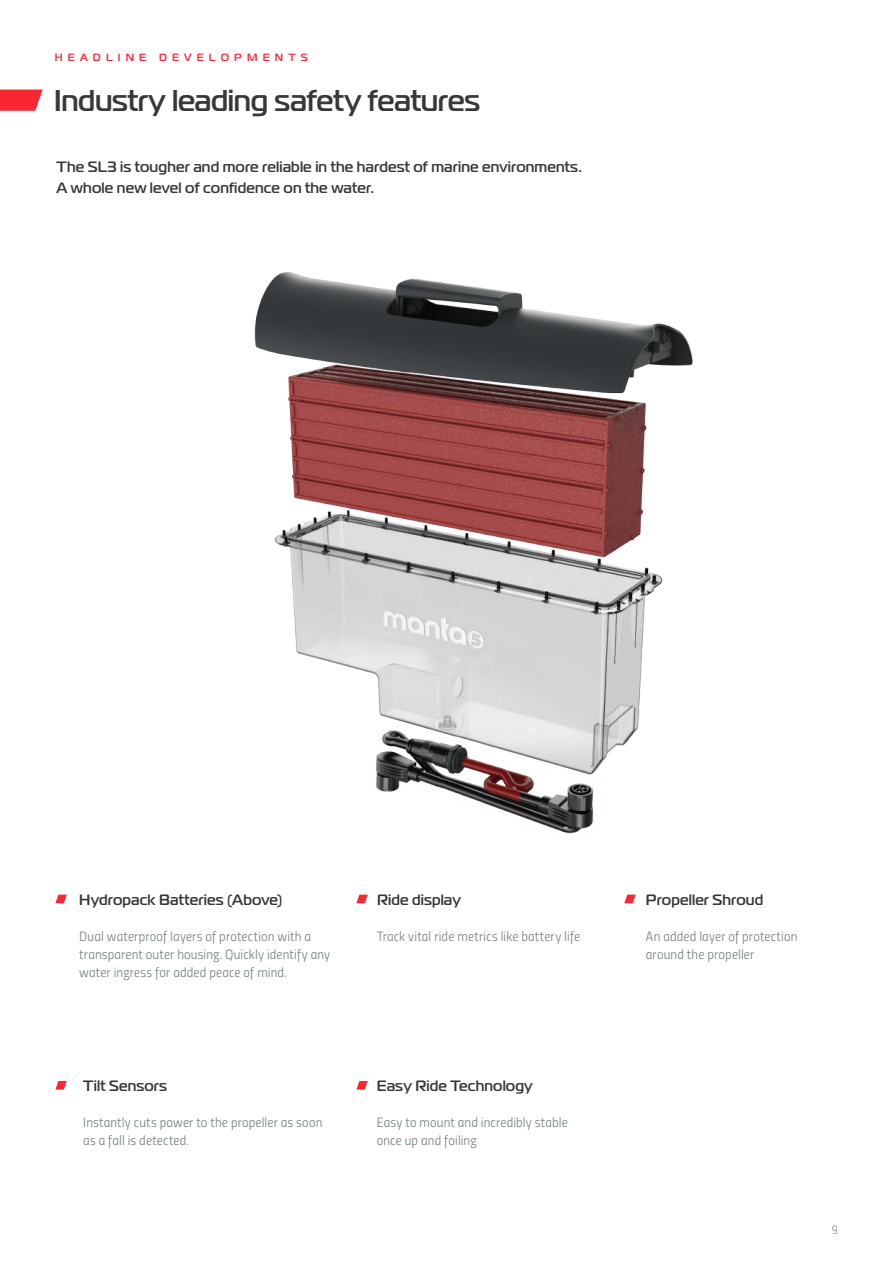
<style>
.page{position:relative;width:893px;height:1263px;background:#fff}
.page>*{position:absolute;margin:0;border:0;box-sizing:border-box;transform-origin:0 0}
.t1{font:500 30px "Magistral";letter-spacing:-.01em;color:#353a36}
.t2{font:500 15px/21.1px "Magistral";letter-spacing:.01em;color:#353a36}
.t3{font:500 15px "Magistral";letter-spacing:.01em;color:#353935}
.t4{font:13.5px/18px "Titillium Light Upright";letter-spacing:.01em;color:#6f7c7d}
.t5{font:300 12px "Magistral Cond";color:#6f7c7d}
.t6{font:500 10.5px "Magistral";letter-spacing:.5em;color:#f92634}
</style>
<div class="page">
<svg style="left:356px;top:1081px;width:12px;height:8px"></svg>
<svg style="left:55px;top:1081px;width:12px;height:8px"></svg>
<svg style="left:356px;top:895px;width:12px;height:8px"></svg>
<svg style="left:55px;top:895px;width:12px;height:8px"></svg>
<svg style="left:624px;top:895px;width:12px;height:8px"></svg>
<svg style="left:0;top:90px;width:43px;height:21px"></svg>
<img style="left:254px;top:272px;width:439px;height:562px">
<p class="t6" style="left:55px;top:51px;width:254px">HEADLINE DEVELOPMENTS</p>
<h1 class="t1" style="left:54px;top:82px;width:428px">Industry leading safety features</h1>
<p class="t2" style="left:57px;top:157px;width:527px">The SL3 is tougher and more reliable in the hardest of marine environments.<br>A whole new level of confidence on the water.</p>
<p class="t3" style="left:79px;top:891px;width:205px">Hydropack Batteries (Above)</p>
<p class="t4" style="left:79px;top:927px;width:252px">Dual waterproof layers of protection with a transparent outer housing. Quickly identify any water ingress for added peace of mind.</p>
<p class="t3" style="left:83px;top:1077px;width:85px">Tilt Sensors</p>
<p class="t4" style="left:83px;top:1113px;width:241px">Instantly cuts power to the propeller as soon as a fall is detected.</p>
<p class="t3" style="left:377px;top:891px;width:85px">Ride display</p>
<p class="t4" style="left:377px;top:927px;width:205px">Track vital ride metrics like battery life</p>
<p class="t3" style="left:377px;top:1077px;width:158px">Easy Ride Technology</p>
<p class="t4" style="left:377px;top:1113px;width:193px">Easy to mount and incredibly stable once up and foiling</p>
<p class="t3" style="left:646px;top:891px;width:119px">Propeller Shroud</p>
<p class="t4" style="left:646px;top:927px;width:153px">An added layer of protection around the propeller</p>
<p class="t5" style="left:832px;top:1223px;width:7px">9</p>
</div>
